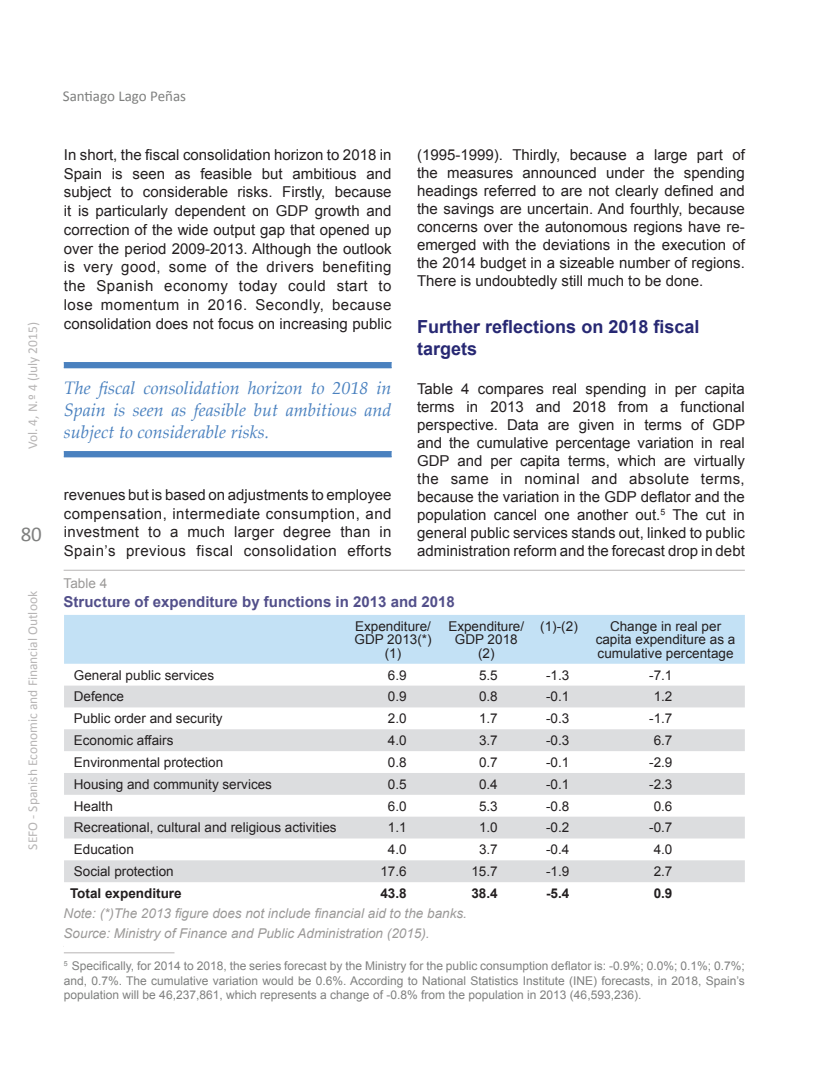
<style>
.page{position:relative;width:830px;height:1085px;background:#fff}
.page>*{position:absolute;margin:0;border:0;box-sizing:border-box;transform-origin:0 0}
.t1{font:21px "Calibri";color:#7f807f}
._14-Texto_azul_2_fil{font:italic 18px/22.4px "Palatino Linotype";color:#4a81bf;text-align:justify}
._05-Epigrafe{font:700 18px/21.6px "Arial";color:#272873}
._07-Texto_general{font:15px/18px "Arial";color:#231f20;text-align:justify}
._10-Exhibit-Table__T{font:700 15px "Arial";color:#524f8a}
.t2{font:15px "Calibri";color:#7f807f}
._13-Table__texto{font:13.5px/13.5px "Arial";color:#231f20;text-align:center}
._12-Exhibit-Table__s{font:italic 13.5px "Arial";color:#9b9998}
.t3{font:13.5px "Calibri";color:#b7b5b5}
._13-Table__texto-2{font:700 13.5px "Arial";color:#231f20}
._09-Exhibit-Table__p{font:13.5px "Arial";color:#9b9998}
._08-Nota_pie_de_pagi{font:12px/14.4px "Arial";color:#7f807f;text-align:justify}
</style>
<div class="page">
<div style="left:64px;top:362px;width:327px;height:6px;background:#4a81bf"></div>
<div style="left:64px;top:451px;width:327px;height:6px;background:#4a81bf"></div>
<hr style="left:64px;top:952px;width:110px;height:1px;background:#b7b5b5">
<div style="left:64px;top:615px;width:680px;height:48px;background:#c3e1f5"></div>
<svg style="left:64px;top:685px;width:680px;height:197px;fill:#dcdddf"></svg>
<hr style="left:64px;top:569px;width:680px;height:1px;background:#b7b5b5">
<p class="t3" style="left:24px;top:449px;width:128px;rotate:-90deg">Vol. 4, N.º 4 (July 2015)</p>
<h1 class="t1" style="left:21px;top:520px;width:23px">80</h1>
<p class="t3" style="left:24px;top:849px;width:260px;rotate:-90deg">SEFO - Spanish Economic and Financial Outlook</p>
<p class="t2" style="left:63px;top:86px;width:125px">Santiago Lago Peñas</p>
<p class="_07-Texto_general" style="left:64px;top:145px;width:329px;line-height:18.8px">In short, the fiscal consolidation horizon to 2018 in Spain is seen as feasible but ambitious and subject to considerable risks. Firstly, because it is particularly dependent on GDP growth and correction of the wide output gap that opened up over the period 2009-2013. Although the outlook is very good, some of the drivers benefiting the Spanish economy today could start to lose momentum in 2016. Secondly, because consolidation does not focus on increasing public</p>
<p class="_14-Texto_azul_2_fil" style="left:64px;top:375px;width:329px">The fiscal consolidation horizon to 2018 in Spain is seen as feasible but ambitious and subject to considerable risks.</p>
<p class="_07-Texto_general" style="left:64px;top:485px;width:329px;line-height:18.8px">revenues but is based on adjustments to employee compensation, intermediate consumption, and investment to a much larger degree than in Spain’s previous fiscal consolidation efforts</p>
<p class="_07-Texto_general" style="left:417px;top:146px;width:329px">(1995-1999). Thirdly, because a large part of the measures announced under the spending headings referred to are not clearly defined and the savings are uncertain. And fourthly, because concerns over the autonomous regions have re&shy;emerged with the deviations in the execution of the 2014 budget in a sizeable number of regions.<br>There is undoubtedly still much to be done.</p>
<p class="_05-Epigrafe" style="left:417px;top:316px;width:284px">Further reflections on 2018 fiscal targets</p>
<p class="_07-Texto_general" style="left:417px;top:380px;width:329px">Table 4 compares real spending in per capita terms in 2013 and 2018 from a functional perspective. Data are given in terms of GDP and the cumulative percentage variation in real GDP and per capita terms, which are virtually the same in nominal and absolute terms, because the variation in the GDP deflator and the population cancel one another out.<sup>5</sup> The cut in general public services stands out, linked to public administration reform and the forecast drop in debt</p>
<p class="_09-Exhibit-Table__p" style="left:64px;top:574px;width:45px">Table 4</p>
<p class="_10-Exhibit-Table__T" style="left:64px;top:591px;width:392px">Structure of expenditure by functions in 2013 and 2018</p>
<p class="_13-Table__texto" style="left:354px;top:619px;width:79px">Expenditure/<br>GDP 2013(*) (1)</p>
<p class="_13-Table__texto" style="left:448px;top:619px;width:77px">Expenditure/<br>GDP 2018 (2)</p>
<p class="_13-Table__texto" style="left:540px;top:619px;width:39px">(1)-(2)</p>
<p class="_13-Table__texto" style="left:595px;top:619px;width:141px">Change in real per capita expenditure as a cumulative percentage</p>
<p class="_13-Table__texto" style="left:74px;top:668px;width:142px">General public services</p>
<p class="_13-Table__texto" style="left:388px;top:668px;width:20px">6.9</p>
<p class="_13-Table__texto" style="left:479px;top:668px;width:20px">5.5</p>
<p class="_13-Table__texto" style="left:545px;top:668px;width:25px">-1.3</p>
<p class="_13-Table__texto" style="left:649px;top:668px;width:25px">-7.1</p>
<p class="_13-Table__texto" style="left:74px;top:690px;width:52px">Defence</p>
<p class="_13-Table__texto" style="left:388px;top:690px;width:20px">0.9</p>
<p class="_13-Table__texto" style="left:479px;top:690px;width:20px">0.8</p>
<p class="_13-Table__texto" style="left:545px;top:690px;width:25px">-0.1</p>
<p class="_13-Table__texto" style="left:653px;top:690px;width:20px">1.2</p>
<p class="_13-Table__texto" style="left:74px;top:711px;width:150px">Public order and security</p>
<p class="_13-Table__texto" style="left:388px;top:711px;width:20px">2.0</p>
<p class="_13-Table__texto" style="left:479px;top:711px;width:20px">1.7</p>
<p class="_13-Table__texto" style="left:545px;top:711px;width:25px">-0.3</p>
<p class="_13-Table__texto" style="left:649px;top:711px;width:25px">-1.7</p>
<p class="_13-Table__texto" style="left:74px;top:733px;width:101px">Economic affairs</p>
<p class="_13-Table__texto" style="left:388px;top:733px;width:20px">4.0</p>
<p class="_13-Table__texto" style="left:479px;top:733px;width:20px">3.7</p>
<p class="_13-Table__texto" style="left:545px;top:733px;width:25px">-0.3</p>
<p class="_13-Table__texto" style="left:653px;top:733px;width:20px">6.7</p>
<p class="_13-Table__texto" style="left:74px;top:755px;width:151px">Environmental protection</p>
<p class="_13-Table__texto" style="left:388px;top:755px;width:20px">0.8</p>
<p class="_13-Table__texto" style="left:479px;top:755px;width:20px">0.7</p>
<p class="_13-Table__texto" style="left:545px;top:755px;width:25px">-0.1</p>
<p class="_13-Table__texto" style="left:649px;top:755px;width:25px">-2.9</p>
<p class="_13-Table__texto" style="left:74px;top:777px;width:200px">Housing and community services</p>
<p class="_13-Table__texto" style="left:388px;top:777px;width:20px">0.5</p>
<p class="_13-Table__texto" style="left:479px;top:777px;width:20px">0.4</p>
<p class="_13-Table__texto" style="left:545px;top:777px;width:25px">-0.1</p>
<p class="_13-Table__texto" style="left:649px;top:777px;width:25px">-2.3</p>
<p class="_13-Table__texto" style="left:74px;top:799px;width:41px">Health</p>
<p class="_13-Table__texto" style="left:388px;top:799px;width:20px">6.0</p>
<p class="_13-Table__texto" style="left:479px;top:799px;width:20px">5.3</p>
<p class="_13-Table__texto" style="left:545px;top:799px;width:25px">-0.8</p>
<p class="_13-Table__texto" style="left:653px;top:799px;width:20px">0.6</p>
<p class="_13-Table__texto" style="left:74px;top:821px;width:264px">Recreational, cultural and religious activities</p>
<p class="_13-Table__texto" style="left:388px;top:821px;width:20px">1.1</p>
<p class="_13-Table__texto" style="left:479px;top:821px;width:20px">1.0</p>
<p class="_13-Table__texto" style="left:545px;top:821px;width:25px">-0.2</p>
<p class="_13-Table__texto" style="left:649px;top:821px;width:25px">-0.7</p>
<p class="_13-Table__texto" style="left:74px;top:842px;width:62px">Education</p>
<p class="_13-Table__texto" style="left:388px;top:842px;width:20px">4.0</p>
<p class="_13-Table__texto" style="left:479px;top:842px;width:20px">3.7</p>
<p class="_13-Table__texto" style="left:545px;top:842px;width:25px">-0.4</p>
<p class="_13-Table__texto" style="left:653px;top:842px;width:20px">4.0</p>
<p class="_13-Table__texto" style="left:74px;top:864px;width:101px">Social protection</p>
<p class="_13-Table__texto" style="left:380px;top:864px;width:28px">17.6</p>
<p class="_13-Table__texto" style="left:471px;top:864px;width:28px">15.7</p>
<p class="_13-Table__texto" style="left:545px;top:864px;width:25px">-1.9</p>
<p class="_13-Table__texto" style="left:653px;top:864px;width:20px">2.7</p>
<p class="_13-Table__texto-2" style="left:70px;top:884px;width:113px">Total expenditure</p>
<p class="_13-Table__texto-2" style="left:380px;top:884px;width:28px">43.8</p>
<p class="_13-Table__texto-2" style="left:471px;top:884px;width:28px">38.4</p>
<p class="_13-Table__texto-2" style="left:545px;top:884px;width:25px">-5.4</p>
<p class="_13-Table__texto-2" style="left:653px;top:884px;width:20px">0.9</p>
<p class="_12-Exhibit-Table__s" style="left:64px;top:904px;width:404px">Note: (*)The 2013 figure does not include financial aid to the banks.</p>
<p class="_12-Exhibit-Table__s" style="left:64px;top:923px;width:367px">Source: Ministry of Finance and Public Administration (2015).</p>
<p class="_08-Nota_pie_de_pagi" style="left:64px;top:958px;width:682px"><sup>5</sup> Specifically, for 2014 to 2018, the series forecast by the Ministry for the public consumption deflator is: -0.9%; 0.0%; 0.1%; 0.7%; and, 0.7%. The cumulative variation would be 0.6%. According to National Statistics Institute (INE) forecasts, in 2018, Spain’s population will be 46,237,861, which represents a change of -0.8% from the population in 2013 (46,593,236).</p>
</div>
